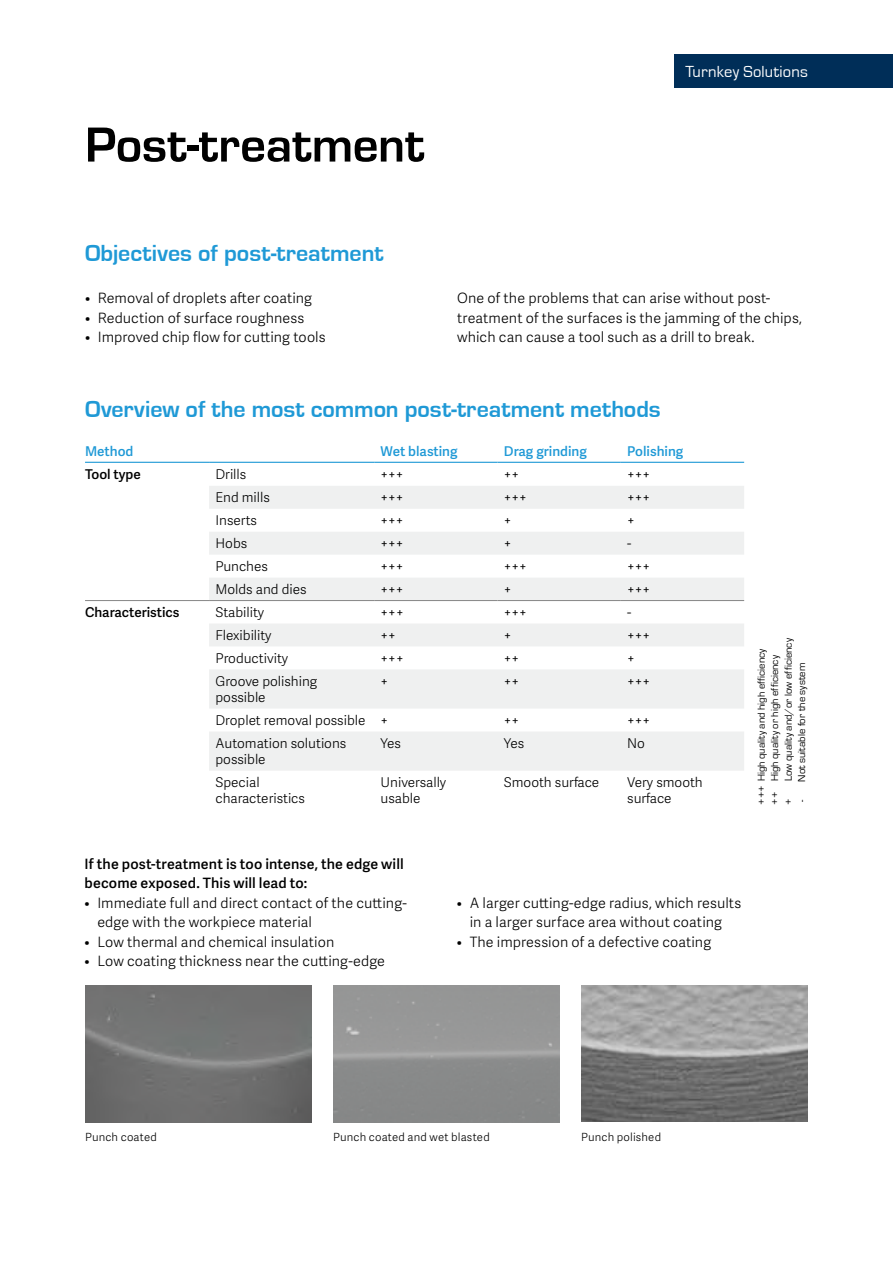
<style>
.page{position:relative;width:893px;height:1263px;background:#fff}
.page>*{position:absolute;margin:0;border:0;box-sizing:border-box;transform-origin:0 0}
.t1{font:700 51px "Eurostile";color:#000}
.t2{font:700 24px "Eurostile";color:#1f99d6}
.t3{font:16.5px "Eurostile";letter-spacing:.01em;color:#fff}
.t4{font:15px/21px "Eurostile";color:#000}
.t5{font:700 15px "Eurostile";color:#000}
.t6{font:300 14.25px/19.5px "Adelle Sans";letter-spacing:.005em;color:#000}
.t7{font:600 14.25px/19.5px "Adelle Sans";letter-spacing:.01em;color:#000}
.t8{font:300 13.5px/16.2px "Adelle Sans";color:#000}
.t9{font:600 13.5px "Adelle Sans";color:#1f99d6}
.t10{font:600 13.5px "Adelle Sans";color:#000}
.t11{font:300 11.25px "Adelle Sans";letter-spacing:.015em;color:#000}
.t12{font:10.5px/13.5px "Eurostile";color:#000}
</style>
<div class="page">
<img style="left:581px;top:986px;width:227px;height:135px">
<img style="left:85px;top:986px;width:227px;height:136px">
<svg style="left:209px;top:486px;width:535px;height:285px;fill:#eff0f0"></svg>
<hr style="left:85px;top:462px;width:124px;height:1px;background:#1f99d6">
<hr style="left:209px;top:462px;width:165px;height:1px;background:#1f99d6">
<hr style="left:374px;top:462px;width:123px;height:1px;background:#1f99d6">
<hr style="left:497px;top:462px;width:124px;height:1px;background:#1f99d6">
<hr style="left:621px;top:462px;width:123px;height:1px;background:#1f99d6">
<hr style="left:85px;top:600px;width:124px;height:1px;background:#868686">
<hr style="left:209px;top:600px;width:165px;height:1px;background:#868686">
<hr style="left:374px;top:600px;width:123px;height:1px;background:#868686">
<hr style="left:497px;top:600px;width:124px;height:1px;background:#868686">
<hr style="left:621px;top:600px;width:123px;height:1px;background:#868686">
<div style="left:674px;top:54px;width:219px;height:34px;background:#002e58"></div>
<p class="t4" style="left:404px;top:162px;width:56px;rotate:-90deg">Polishing</p>
<h1 class="t1" style="left:85px;top:117px;width:341px">Post-treatment</h1>
<h2 class="t2" style="left:85px;top:240px;width:300px">Objectives of post-treatment</h2>
<p class="t6" style="left:85px;top:289px;width:229px">• Removal of droplets after coating</p>
<p class="t6" style="left:85px;top:308px;width:221px">• Reduction of surface roughness</p>
<p class="t6" style="left:85px;top:328px;width:242px">• Improved chip flow for cutting tools</p>
<p class="t3" style="left:685px;top:63px;width:124px">Turnkey Solutions</p>
<p class="t6" style="left:457px;top:289px;width:346px">One of the problems that can arise without post&shy;treatment of the surfaces is the jamming of the chips, which can cause a tool such as a drill to break.</p>
<h2 class="t2" style="left:85px;top:395px;width:577px">Overview of the most common post-treatment methods</h2>
<p class="t4" style="left:425px;top:460px;width:29px;rotate:-90deg">+++ +++</p>
<p class="t4" style="left:509px;top:460px;width:29px;text-align:right;rotate:-90deg">+++ ++ +++ ++</p>
<p class="t9" style="left:85px;top:443px;width:50px">Method</p>
<p class="t9" style="left:381px;top:443px;width:79px">Wet blasting</p>
<p class="t9" style="left:504px;top:443px;width:85px">Drag grinding</p>
<p class="t9" style="left:627px;top:443px;width:58px">Polishing</p>
<p class="t10" style="left:85px;top:467px;width:57px">Tool type</p>
<p class="t8" style="left:215px;top:467px;width:32px">Drills</p>
<p class="t8" style="left:381px;top:467px;width:25px">+++</p>
<p class="t8" style="left:504px;top:467px;width:17px">++</p>
<p class="t8" style="left:627px;top:467px;width:25px">+++</p>
<p class="t8" style="left:215px;top:490px;width:56px">End mills</p>
<p class="t8" style="left:381px;top:490px;width:25px">+++</p>
<p class="t8" style="left:504px;top:490px;width:25px">+++</p>
<p class="t8" style="left:627px;top:490px;width:25px">+++</p>
<p class="t8" style="left:215px;top:513px;width:43px">Inserts</p>
<p class="t8" style="left:381px;top:513px;width:25px">+++</p>
<p class="t8" style="left:504px;top:513px;width:9px">+</p>
<p class="t8" style="left:627px;top:513px;width:9px">+</p>
<p class="t8" style="left:215px;top:536px;width:33px">Hobs</p>
<p class="t8" style="left:381px;top:536px;width:25px">+++</p>
<p class="t8" style="left:504px;top:536px;width:9px">+</p>
<p class="t8" style="left:627px;top:536px;width:6px">-</p>
<p class="t8" style="left:215px;top:559px;width:54px">Punches</p>
<p class="t8" style="left:381px;top:559px;width:25px">+++</p>
<p class="t8" style="left:504px;top:559px;width:25px">+++</p>
<p class="t8" style="left:627px;top:559px;width:25px">+++</p>
<p class="t8" style="left:215px;top:582px;width:93px">Molds and dies</p>
<p class="t8" style="left:381px;top:582px;width:25px">+++</p>
<p class="t8" style="left:504px;top:582px;width:9px">+</p>
<p class="t8" style="left:627px;top:582px;width:25px">+++</p>
<p class="t10" style="left:85px;top:604px;width:96px">Characteristics</p>
<p class="t8" style="left:215px;top:605px;width:50px">Stability</p>
<p class="t8" style="left:381px;top:605px;width:25px">+++</p>
<p class="t8" style="left:504px;top:605px;width:25px">+++</p>
<p class="t8" style="left:627px;top:605px;width:6px">-</p>
<p class="t8" style="left:215px;top:628px;width:58px">Flexibility</p>
<p class="t8" style="left:381px;top:628px;width:17px">++</p>
<p class="t8" style="left:504px;top:628px;width:9px">+</p>
<p class="t8" style="left:627px;top:628px;width:25px">+++</p>
<p class="t8" style="left:215px;top:651px;width:74px">Productivity</p>
<p class="t8" style="left:381px;top:651px;width:25px">+++</p>
<p class="t8" style="left:504px;top:651px;width:17px">++</p>
<p class="t8" style="left:627px;top:651px;width:9px">+</p>
<p class="t8" style="left:215px;top:673px;width:103px">Groove polishing possible</p>
<p class="t8" style="left:381px;top:673px;width:9px">+</p>
<p class="t8" style="left:504px;top:673px;width:17px">++</p>
<p class="t8" style="left:627px;top:673px;width:25px">+++</p>
<p class="t8" style="left:215px;top:713px;width:174px">Droplet removal possible +</p>
<p class="t8" style="left:504px;top:713px;width:17px">++</p>
<p class="t8" style="left:627px;top:713px;width:25px">+++</p>
<p class="t8" style="left:215px;top:736px;width:132px">Automation solutions possible</p>
<p class="t8" style="left:381px;top:736px;width:22px">Yes</p>
<p class="t8" style="left:504px;top:736px;width:22px">Yes</p>
<p class="t8" style="left:627px;top:736px;width:19px">No</p>
<p class="t8" style="left:215px;top:775px;width:91px">Special characteristics</p>
<p class="t8" style="left:381px;top:775px;width:67px">Universally usable</p>
<p class="t8" style="left:504px;top:775px;width:97px">Smooth surface</p>
<p class="t8" style="left:627px;top:775px;width:77px">Very smooth</p>
<p class="t5" style="left:404px;top:810px;width:52px;rotate:-90deg">Method</p>
<p class="t8" style="left:627px;top:791px;width:46px">surface</p>
<p class="t12" style="left:781px;top:781px;width:144px;rotate:-90deg">Low quality and/or low efficiency</p>
<p class="t12" style="left:754px;top:805px;width:158px;rotate:-90deg">+++ High quality and high efficiency ++ High quality or high efficiency +</p>
<p class="t12" style="left:795px;top:802px;width:141px;rotate:-90deg">- Not suitable for the system</p>
<p class="t7" style="left:85px;top:854px;width:321px">If the post-treatment is too intense, the edge will become exposed. This will lead to:</p>
<p class="t6" style="left:97px;top:893px;width:311px;text-indent:-13px">• Immediate full and direct contact of the cutting&shy;edge with the workpiece material</p>
<p class="t6" style="left:85px;top:932px;width:251px">• Low thermal and chemical insulation</p>
<p class="t6" style="left:85px;top:952px;width:302px">• Low coating thickness near the cutting-edge</p>
<p class="t6" style="left:457px;top:893px;width:286px;text-align:center">• A larger cutting-edge radius, which results in a larger surface area without coating</p>
<p class="t6" style="left:457px;top:932px;width:256px">• The impression of a defective coating</p>
<p class="t11" style="left:85px;top:1131px;width:73px">Punch coated</p>
<p class="t11" style="left:333px;top:1131px;width:158px">Punch coated and wet blasted</p>
<p class="t11" style="left:581px;top:1131px;width:81px">Punch polished</p>
</div>
